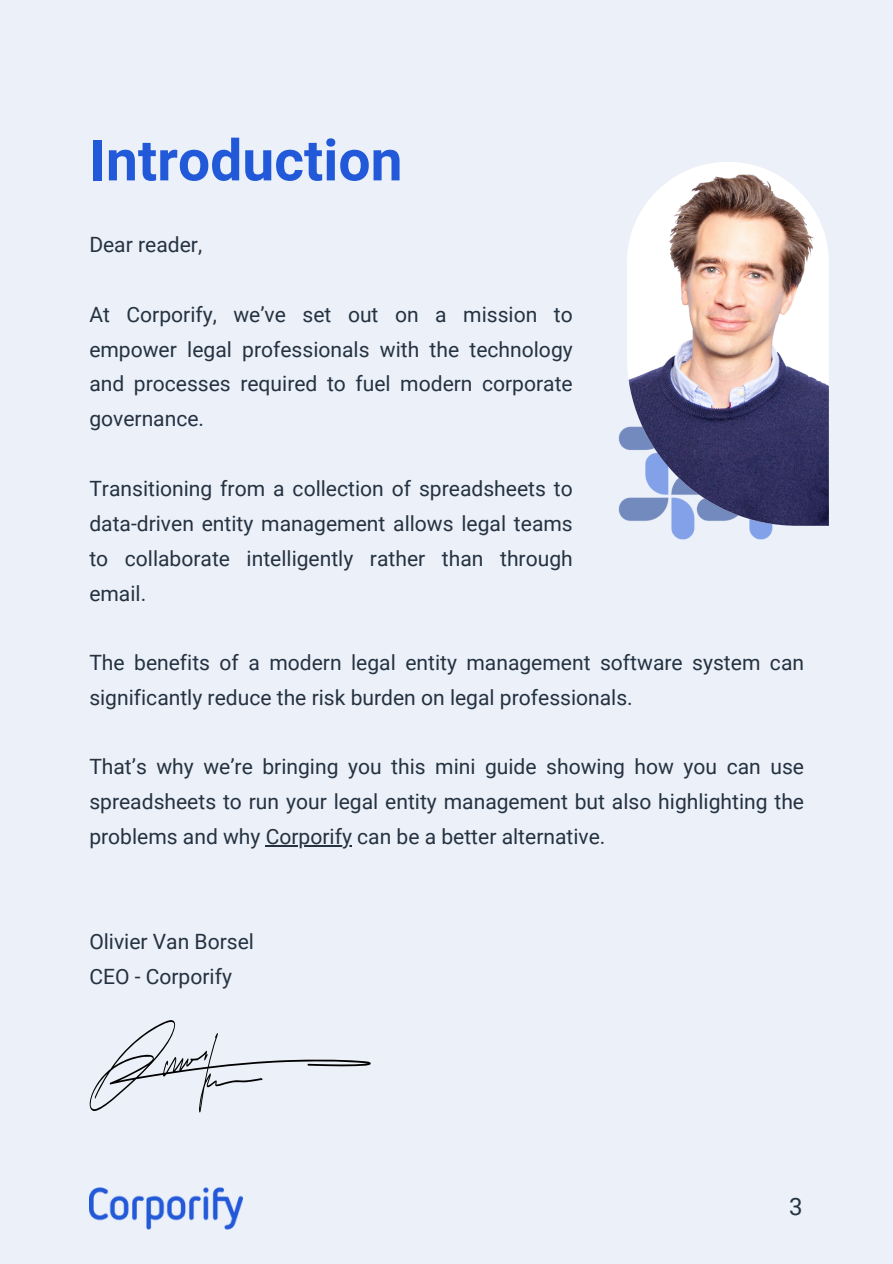
<style>
.page{position:relative;width:893px;height:1264px;background:#fff}
.page>*{position:absolute;margin:0;border:0;box-sizing:border-box;transform-origin:0 0}
.t1{font:700 57px "Roboto";color:#2259d9}
.t2{font:24px "Roboto";color:#243241}
.t3{font:21px/34.8px "Roboto";color:#243241;text-align:justify}
</style>
<div class="page">
<div style="left:0;top:0;width:892px;height:1263px;background:#ecf0f8"></div>
<svg style="left:89px;top:1020px;width:282px;height:92px"></svg>
<img style="left:618px;top:427px;width:155px;height:113px">
<img style="left:626px;top:162px;width:202px;height:363px">
<hr style="left:266px;top:845px;width:86px;height:1px;background:#243241">
<img style="left:89px;top:1187px;width:153px;height:43px">
<p class="t1" style="left:89px;top:127px;width:315px">Introduction</p>
<h1 class="t3" style="left:89px;top:227px;width:114px">Dear reader,</h1>
<p class="t3" style="left:89px;top:297px;width:485px">At Corporify, we’ve set out on a mission to empower legal professionals with the technology and processes required to fuel modern corporate governance.</p>
<p class="t3" style="left:89px;top:471px;width:485px">Transitioning from a collection of spreadsheets to data-driven entity management allows legal teams to collaborate intelligently rather than through email.</p>
<p class="t3" style="left:89px;top:645px;width:716px">The benefits of a modern legal entity management software system can significantly reduce the risk burden on legal professionals.</p>
<p class="t3" style="left:89px;top:749px;width:716px">That’s why we’re bringing you this mini guide showing how you can use spreadsheets to run your legal entity management but also highlighting the problems and why Corporify can be a better alternative.</p>
<p class="t3" style="left:89px;top:924px;width:166px">Olivier Van Borsel<br>CEO - Corporify</p>
<p class="t2" style="left:789px;top:1193px;width:15px">3</p>
</div>
